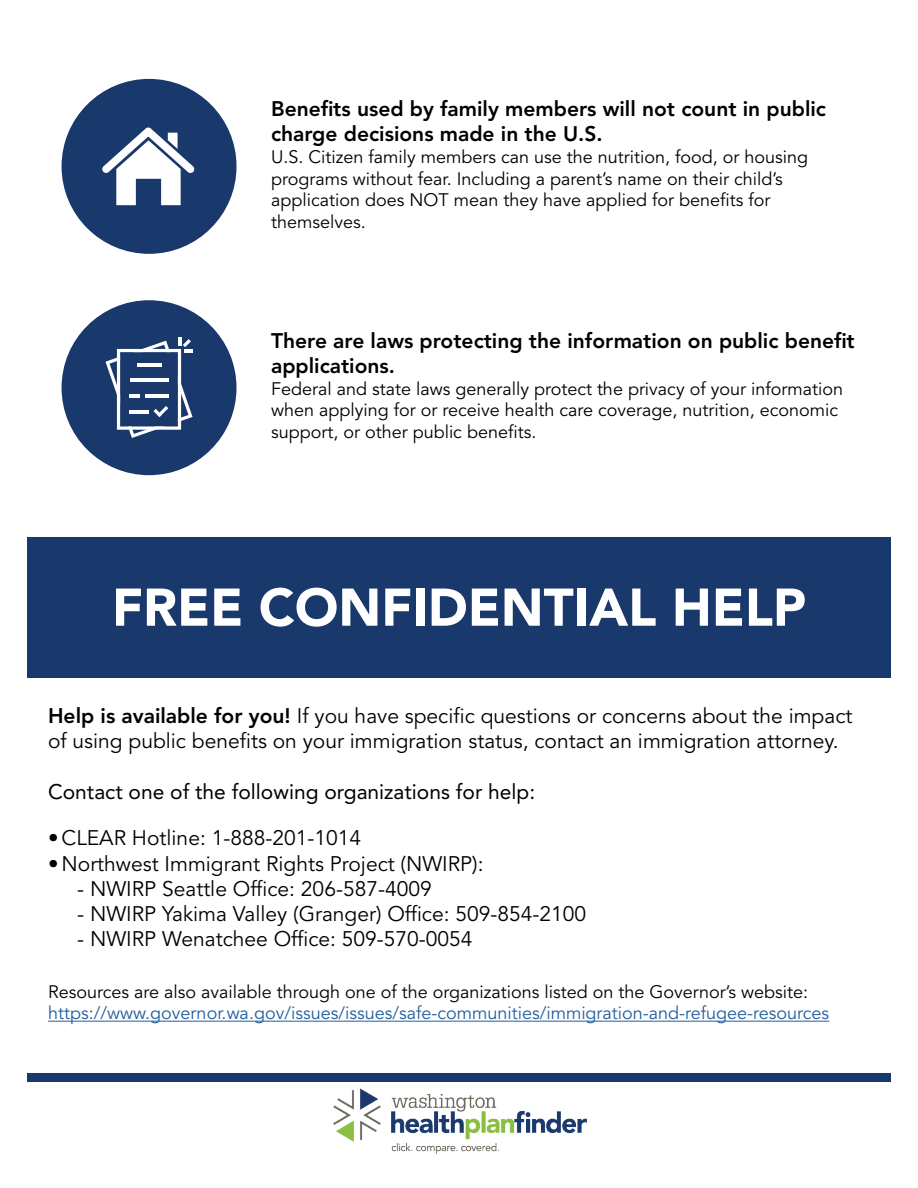
<style>
.page{position:relative;width:918px;height:1188px;background:#fff}
.page>*{position:absolute;margin:0;border:0;box-sizing:border-box;transform-origin:0 0}
.t1{font:900 52.5px "Avenir LT Std";color:#fff}
.t2{font:21px/25.2px "Avenir LT Std";color:#000}
.t3{font:800 21px/25.2px "Avenir LT Std";color:#000}
.t4{font:21px "Avenir LT Std";color:#000}
.t5{font:18px/21.6px "Avenir LT Std";color:#000}
.t6{font:18px "Avenir LT Std";color:#215e9e}
.s1{font-weight:800}
</style>
<div class="page">
<div style="left:27px;top:1074px;width:864px;height:8px;background:#19386b"></div>
<div style="left:27px;top:537px;width:864px;height:141px;background:#19386b"></div>
<div style="left:62px;top:79px;width:175px;height:175px;background:#19386b;border-radius:50%"></div>
<div style="left:62px;top:300px;width:175px;height:175px;background:#19386b;border-radius:50%"></div>
<svg style="left:105px;top:337px;width:88px;height:101px"></svg>
<svg style="left:102px;top:128px;width:93px;height:77px"></svg>
<img style="left:333px;top:1088px;width:254px;height:66px">
<hr style="left:48px;top:1021px;width:781px;height:1px;background:#215e9e">
<p class="t3" style="left:271px;top:96px;width:556px">Benefits used by family members will not count in public charge decisions made in the U.S.</p>
<p class="t5" style="left:271px;top:147px;width:539px">U.S. Citizen family members can use the nutrition, food, or housing programs without fear. Including a parent’s name on their child’s application does NOT mean they have applied for benefits for themselves.</p>
<p class="t3" style="left:271px;top:328px;width:585px">There are laws protecting the information on public benefit applications.</p>
<p class="t5" style="left:271px;top:378px;width:574px">Federal and state laws generally protect the privacy of your information when applying for or receive health care coverage, nutrition, economic support, or other public benefits.</p>
<h1 class="t1" style="left:112px;top:576px;width:696px">FREE CONFIDENTIAL HELP</h1>
<p class="t2" style="left:48px;top:704px;width:806px"><span class="s1">Help is available for you!</span> If you have specific questions or concerns about the impact of using public benefits on your immigration status, contact an immigration attorney.</p>
<p class="t4" style="left:48px;top:779px;width:489px">Contact one of the following organizations for help:</p>
<p class="t2" style="left:48px;top:826px;width:315px">• CLEAR Hotline: 1-888-201-1014</p>
<p class="t2" style="left:48px;top:851px;width:437px">•Northwest Immigrant Rights Project (NWIRP):</p>
<p class="t2" style="left:77px;top:877px;width:356px">- NWIRP Seattle Office: 206-587-4009</p>
<p class="t2" style="left:77px;top:902px;width:510px">- NWIRP Yakima Valley (Granger) Office: 509-854-2100</p>
<p class="t2" style="left:77px;top:927px;width:397px">- NWIRP Wenatchee Office: 509-570-0054</p>
<p class="t5" style="left:48px;top:981px;width:762px">Resources are also available through one of the organizations listed on the Governor’s website:</p>
<p class="t6" style="left:48px;top:1003px;width:783px">https://www.governor.wa.gov/issues/issues/safe-communities/immigration-and-refugee-resources</p>
</div>
